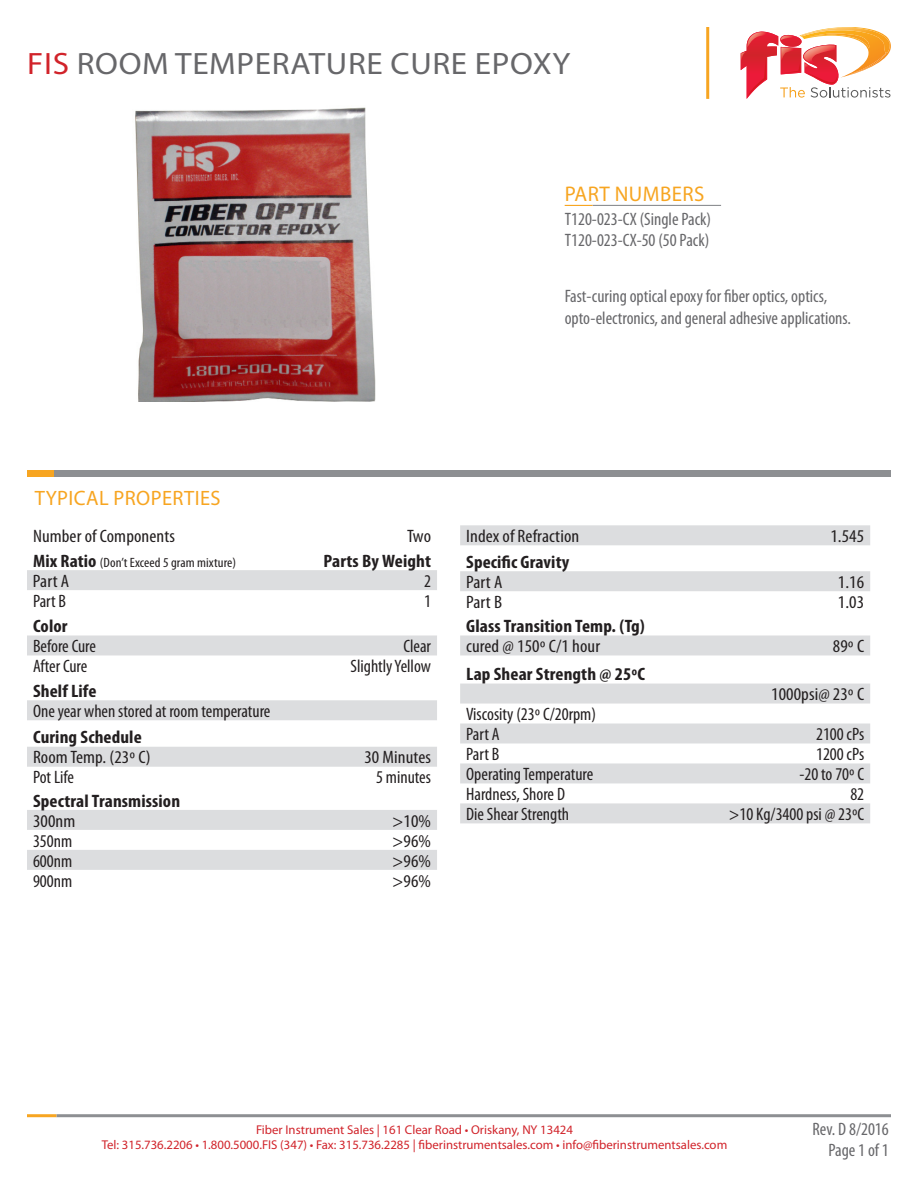
<style>
.page{position:relative;width:918px;height:1188px;background:#fff}
.page>*{position:absolute;margin:0;border:0;box-sizing:border-box;transform-origin:0 0}
.t1{font:31.05px "Myriad Pro";letter-spacing:.02em;color:#67676a;scale:1.07 1}
.t2{font:21.3px "Myriad Pro";letter-spacing:.02em;color:#f7a521}
.t3{font:20.85px "Myriad Pro";color:#f7a521}
.t4{font:condensed 18px/20px "Myriad Pro";color:#231f20}
.t5{font:condensed 18px/21.6px "Myriad Pro";color:#67676a}
.t6{font:condensed 18px "Myriad Pro";color:#231f20;scale:1.07 1}
.t7{font:700 condensed 18px "Myriad Pro";letter-spacing:.005em;color:#231f20;scale:1.07 1}
.t8{font:condensed 13.5px "Myriad Pro";letter-spacing:.005em;color:#231f20;scale:1.07 1}
.t9{font:12.75px/15.5px "Myriad Pro";color:#d1232a;text-align:center}
.s1{color:#d1232a}
.s2{font-weight:700;font-size:18px}
</style>
<div class="page">
<div style="left:27px;top:470px;width:28px;height:6px;background:#f7a521"></div>
<div style="left:55px;top:470px;width:836px;height:6px;background:#8d8f92"></div>
<svg style="left:741px;top:27px;width:150px;height:72px"></svg>
<hr style="left:706px;top:27px;width:3px;height:72px;background:#f7a521">
<hr style="left:593px;top:205px;width:128px;height:1px;background:#8d8f92">
<svg style="left:565px;top:205px;width:28px;height:1px"></svg>
<hr style="left:56px;top:1114px;width:835px;height:3px;background:#8d8f92">
<hr style="left:27px;top:1114px;width:29px;height:3px;background:#f7a521">
<img style="left:135px;top:107px;width:241px;height:295px">
<svg style="left:27px;top:570px;width:410px;height:300px"></svg>
<svg style="left:460px;top:525px;width:410px;height:298px"></svg>
<h1 class="t1" style="left:27px;top:44px;width:509px"><span class="s1">FIS</span> room temperature cure epoxy</h1>
<p class="t2" style="left:565px;top:181px;width:129px">part numbers</p>
<p class="t5" style="left:565px;top:209px;width:148px;line-height:21px">T120-023-CX (Single Pack)<br>T120-023-CX-50 (50 Pack)</p>
<p class="t5" style="left:565px;top:285px;width:288px">Fast-curing optical epoxy for fiber optics, optics, opto-electronics, and general adhesive applications.</p>
<p class="t3" style="left:35px;top:485px;width:92px">TYPICAL PROPERT</p>
<p class="t3" style="left:195px;top:485px;width:27px">IES</p>
<p class="t6" style="left:33px;top:525px;width:134px">Number of Components</p>
<p class="t6" style="left:407px;top:525px;width:24px">Two</p>
<p class="t8" style="left:33px;top:554px;width:191px"><span class="s2">Mix Ratio</span> (Don’t Exceed 5 gram mixture)</p>
<p class="t7" style="left:324px;top:550px;width:102px">Parts By Weight</p>
<p class="t6" style="left:33px;top:570px;width:35px">Part A</p>
<p class="t4" style="left:424px;top:571px;width:8px">2</p>
<p class="t4" style="left:33px;top:591px;width:35px">Part B</p>
<p class="t4" style="left:424px;top:591px;width:8px">1</p>
<p class="t7" style="left:33px;top:615px;width:34px">Color</p>
<p class="t4" style="left:33px;top:636px;width:64px">Before Cure</p>
<p class="t4" style="left:403px;top:636px;width:29px">Clear</p>
<p class="t4" style="left:33px;top:656px;width:56px">After Cure</p>
<p class="t4" style="left:351px;top:656px;width:82px">Slightly Yellow</p>
<p class="t7" style="left:33px;top:680px;width:61px">Shelf Life</p>
<p class="t4" style="left:33px;top:701px;width:239px">One year when stored at room temperature</p>
<p class="t7" style="left:33px;top:726px;width:103px">Curing Schedule</p>
<p class="t6" style="left:33px;top:747px;width:112px">Room Temp. (23º C)</p>
<p class="t6" style="left:364px;top:747px;width:64px">30 Minutes</p>
<p class="t4" style="left:33px;top:767px;width:43px">Pot Life</p>
<p class="t4" style="left:376px;top:767px;width:56px">5 minutes</p>
<p class="t7" style="left:33px;top:789px;width:139px">Spectral Transmission</p>
<p class="t6" style="left:33px;top:810px;width:41px">300nm</p>
<p class="t6" style="left:392px;top:810px;width:38px">&gt;10%</p>
<p class="t4" style="left:33px;top:830px;width:41px">350nm</p>
<p class="t6" style="left:392px;top:830px;width:38px">&gt;96%</p>
<p class="t4" style="left:33px;top:850px;width:41px">600nm</p>
<p class="t6" style="left:392px;top:850px;width:38px">&gt;96%</p>
<p class="t4" style="left:33px;top:870px;width:41px">900nm</p>
<p class="t6" style="left:392px;top:870px;width:38px">&gt;96%</p>
<p class="t6" style="left:466px;top:525px;width:107px">Index of Refraction</p>
<p class="t6" style="left:830px;top:525px;width:33px">1.545</p>
<p class="t7" style="left:466px;top:551px;width:98px">Specific Gravity</p>
<p class="t6" style="left:466px;top:571px;width:35px">Part A</p>
<p class="t6" style="left:838px;top:571px;width:26px">1.16</p>
<p class="t6" style="left:466px;top:591px;width:35px">Part B</p>
<p class="t6" style="left:838px;top:591px;width:26px">1.03</p>
<p class="t7" style="left:466px;top:615px;width:169px">Glass Transition Temp. (Tg)</p>
<p class="t6" style="left:466px;top:635px;width:127px">cured @ 150º C/1 hour</p>
<p class="t6" style="left:833px;top:635px;width:31px">89º C</p>
<p class="t7" style="left:466px;top:663px;width:169px">Lap Shear Strength @ 25ºC</p>
<p class="t6" style="left:771px;top:683px;width:88px">1000psi@ 23º C</p>
<p class="t4" style="left:466px;top:704px;width:131px">Viscosity (23º C/20rpm)<br>Part A</p>
<p class="t4" style="left:816px;top:724px;width:50px">2100 cPs</p>
<p class="t4" style="left:466px;top:744px;width:35px">Part B</p>
<p class="t4" style="left:816px;top:744px;width:50px">1200 cPs</p>
<p class="t4" style="left:466px;top:764px;width:129px">Operating Temperature</p>
<p class="t4" style="left:799px;top:764px;width:66px">-20 to 70º C</p>
<p class="t4" style="left:466px;top:784px;width:100px">Hardness, Shore D</p>
<p class="t4" style="left:850px;top:784px;width:15px">82</p>
<p class="t4" style="left:466px;top:804px;width:105px">Die Shear Strength</p>
<p class="t4" style="left:729px;top:804px;width:137px">&gt;10 Kg/3400 psi @ 23ºC</p>
<p class="t9" style="left:102px;top:1122px;width:627px">Fiber Instrument Sales | 161 Clear Road • Oriskany, NY 13424<br>Tel: 315.736.2206 • 1.800.5000.FIS (347) • Fax: 315.736.2285 | fiberinstrumentsales.com • info@fiberinstrumentsales.com</p>
<p class="t5" style="left:813px;top:1118px;width:78px;text-align:right">Rev. D 8/2016<br>Page 1 of 1</p>
</div>
